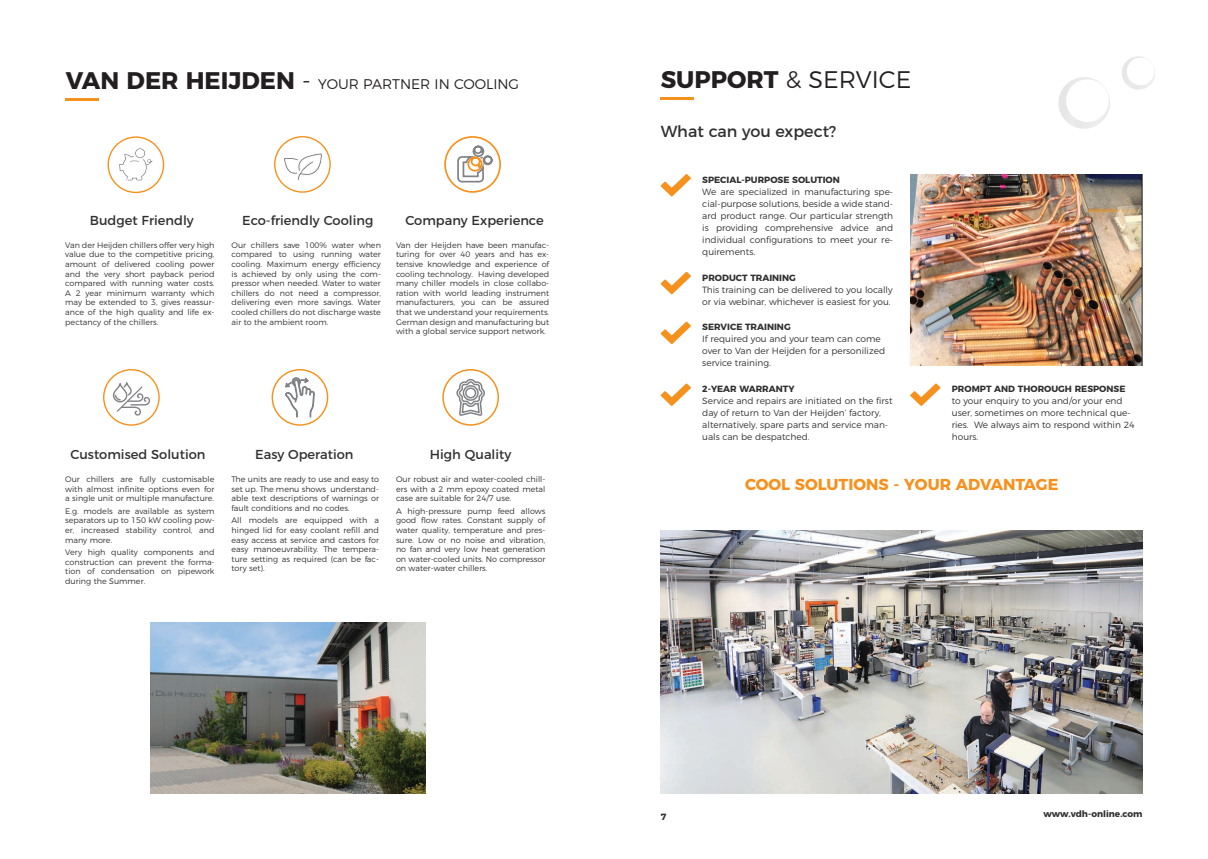
<style>
.page{position:relative;width:1208px;height:859px;background:#fff}
.page>*{position:absolute;margin:0;border:0;box-sizing:border-box;transform-origin:0 0}
.t1{font:300 24px "Montserrat";color:#231f20}
.t2{font:16px "Montserrat";color:#312f30}
.t3{font:700 15.8px "Montserrat";color:#f6911e}
.t4{font:300 14px "Montserrat";color:#231f20}
.t5{font:13px "Montserrat";color:#312f30}
.t6{font:300 9px/12px "Montserrat";color:#312f30}
.t7{font:700 9px "Montserrat";color:#312f30}
.t8{font:300 8px/9.6px "Montserrat";color:#312f30;text-align:justify}
.s1{font-weight:700;font-size:24px}
.s2{font-size:24px}
.s3{font-weight:700}
</style>
<div class="page">
<img style="left:150px;top:622px;width:276px;height:172px">
<hr style="left:66px;top:99px;width:33px;height:2px;background:#f6911e">
<div style="left:103px;top:369px;width:57px;height:57px;border:1px solid #f6911e;border-radius:50%"></div>
<div style="left:272px;top:369px;width:56px;height:57px;border:1px solid #f6911e;border-radius:50%"></div>
<div style="left:442px;top:369px;width:57px;height:57px;border:2px solid #f6911e;border-radius:50%"></div>
<div style="left:107px;top:136px;width:57px;height:57px;border:1px solid #f6911e;border-radius:50%"></div>
<div style="left:274px;top:136px;width:57px;height:57px;border:1px solid #f6911e;border-radius:50%"></div>
<div style="left:444px;top:136px;width:57px;height:57px;border:2px solid #f6911e;border-radius:50%"></div>
<svg style="left:119px;top:148px;width:34px;height:33px"></svg>
<svg style="left:284px;top:153px;width:38px;height:27px"></svg>
<svg style="left:457px;top:145px;width:36px;height:38px"></svg>
<svg style="left:285px;top:377px;width:30px;height:41px"></svg>
<svg style="left:455px;top:378px;width:32px;height:48px"></svg>
<svg style="left:112px;top:369px;width:39px;height:47px"></svg>
<svg style="left:1058px;top:77px;width:52px;height:52px"></svg>
<svg style="left:1122px;top:56px;width:33px;height:34px"></svg>
<img style="left:660px;top:530px;width:482px;height:263px">
<hr style="left:660px;top:98px;width:34px;height:2px;background:#f6911e">
<img style="left:910px;top:174px;width:232px;height:192px">
<svg style="left:660px;top:383px;width:31px;height:23px"></svg>
<svg style="left:660px;top:174px;width:31px;height:22px"></svg>
<svg style="left:660px;top:272px;width:31px;height:22px"></svg>
<svg style="left:660px;top:322px;width:31px;height:22px"></svg>
<svg style="left:910px;top:383px;width:30px;height:23px"></svg>
<h3 class="t4" style="left:66px;top:73px;width:455px"><span class="s1">VAN DER HEIJDEN</span> <span class="s2">-</span> YOUR PARTNER IN COOLING</h3>
<h3 class="t5" style="left:90px;top:210px;width:105px">Budget Friendly</h3>
<h3 class="t5" style="left:242px;top:210px;width:133px">Eco-friendly Cooling</h3>
<h3 class="t5" style="left:405px;top:210px;width:140px">Company Experience</h3>
<p class="t8" style="left:231px;top:239px;width:151px">Our chillers save 100% water when compared to using running water cooling. Maximum energy efficiency is achieved by only using the com&shy;pressor when needed. Water to water chillers do not need a compressor, delivering even more savings. Water cooled chillers do not discharge waste air to the ambient room.</p>
<p class="t8" style="left:65px;top:239px;width:151px">Van der Heijden chillers offer very high value due to the competitive pricing, amount of delivered cooling power and the very short payback period compared with running water costs.<br>A 2 year minimum warranty which may be extended to 3, gives reassur&shy;ance of the high quality and life ex&shy;pectancy of the chillers.</p>
<p class="t8" style="left:396px;top:239px;width:155px">Van der Heijden have been manufac&shy;turing for over 40 years and has ex&shy;tensive knowledge and experience of cooling technology. Having developed many chiller models in close collabo&shy;ration with world leading instrument manufacturers, you can be assured that we understand your requirements.<br>German design and manufacturing but with a global service support network.</p>
<h3 class="t5" style="left:70px;top:444px;width:137px">Customised Solution</h3>
<h3 class="t5" style="left:255px;top:444px;width:100px">Easy Operation</h3>
<h3 class="t5" style="left:430px;top:444px;width:83px">High Quality</h3>
<p class="t8" style="left:231px;top:474px;width:149px">The units are ready to use and easy to set up. The menu shows understand&shy;able text descriptions of warnings or fault conditions and no codes.</p>
<p class="t8" style="left:231px;top:515px;width:149px">All models are equipped with a hinged lid for easy coolant refill and easy access at service and castors for easy manoeuvrability. The tempera&shy;ture setting as required (can be fac&shy;tory set).</p>
<p class="t8" style="left:65px;top:474px;width:151px">Our chillers are fully customisable with almost infinite options even for a single unit or multiple manufacture.</p>
<p class="t8" style="left:65px;top:505px;width:151px">E.g. models are available as system separators up to 150 kW cooling pow&shy;er, increased stability control, and many more.</p>
<p class="t8" style="left:65px;top:547px;width:151px">Very high quality components and construction can prevent the forma&shy;tion of condensation on pipework during the Summer.</p>
<p class="t8" style="left:396px;top:474px;width:151px">Our robust air and water-cooled chill&shy;ers with a 2 mm epoxy coated metal case are suitable for 24/7 use.</p>
<p class="t8" style="left:396px;top:505px;width:151px">A high-pressure pump feed allows good flow rates. Constant supply of water quality, temperature and pres&shy;sure. Low or no noise and vibration, no fan and very low heat generation on water-cooled units. No compressor on water-water chillers.</p>
<h1 class="t1" style="left:660px;top:61px;width:252px"><span class="s3">SUPPORT</span> &amp; SERVICE</h1>
<h2 class="t2" style="left:660px;top:119px;width:177px">What can you expect?</h2>
<p class="t7" style="left:702px;top:172px;width:139px">SPECIAL-PURPOSE SOLUTION</p>
<p class="t6" style="left:702px;top:185px;width:192px;text-align:justify">We are specialized in manufacturing spe&shy;cial-purpose solutions, beside a wide stand&shy;ard product range. Our particular strength is providing comprehensive advice and individual configurations to meet your re&shy;quirements.</p>
<p class="t7" style="left:702px;top:270px;width:95px">PRODUCT TRAINING</p>
<p class="t6" style="left:702px;top:283px;width:192px">This training can be delivered to you locally or via webinar, whichever is easiest for you.</p>
<p class="t7" style="left:702px;top:320px;width:90px">SERVICE TRAINING</p>
<p class="t6" style="left:702px;top:332px;width:184px">If required you and your team can come over to Van der Heijden for a personilized service training.</p>
<p class="t7" style="left:702px;top:382px;width:94px">2-YEAR WARRANTY</p>
<p class="t6" style="left:702px;top:394px;width:192px">Service and repairs are initiated on the first day of return to Van der Heijden’ factory, alternatively, spare parts and service man&shy;uals can be despatched.</p>
<p class="t7" style="left:951px;top:382px;width:175px">PROMPT AND THOROUGH RESPONSE</p>
<p class="t6" style="left:951px;top:394px;width:184px">to your enquiry to you and/or your end user, sometimes on more technical que&shy;ries. We always aim to respond within 24 hours.</p>
<h3 class="t3" style="left:745px;top:472px;width:315px">COOL SOLUTIONS - YOUR ADVANTAGE</h3>
<p class="t7" style="left:660px;top:809px;width:7px">7</p>
<p class="t7" style="left:1043px;top:806px;width:101px">www.vdh-online.com</p>
</div>
